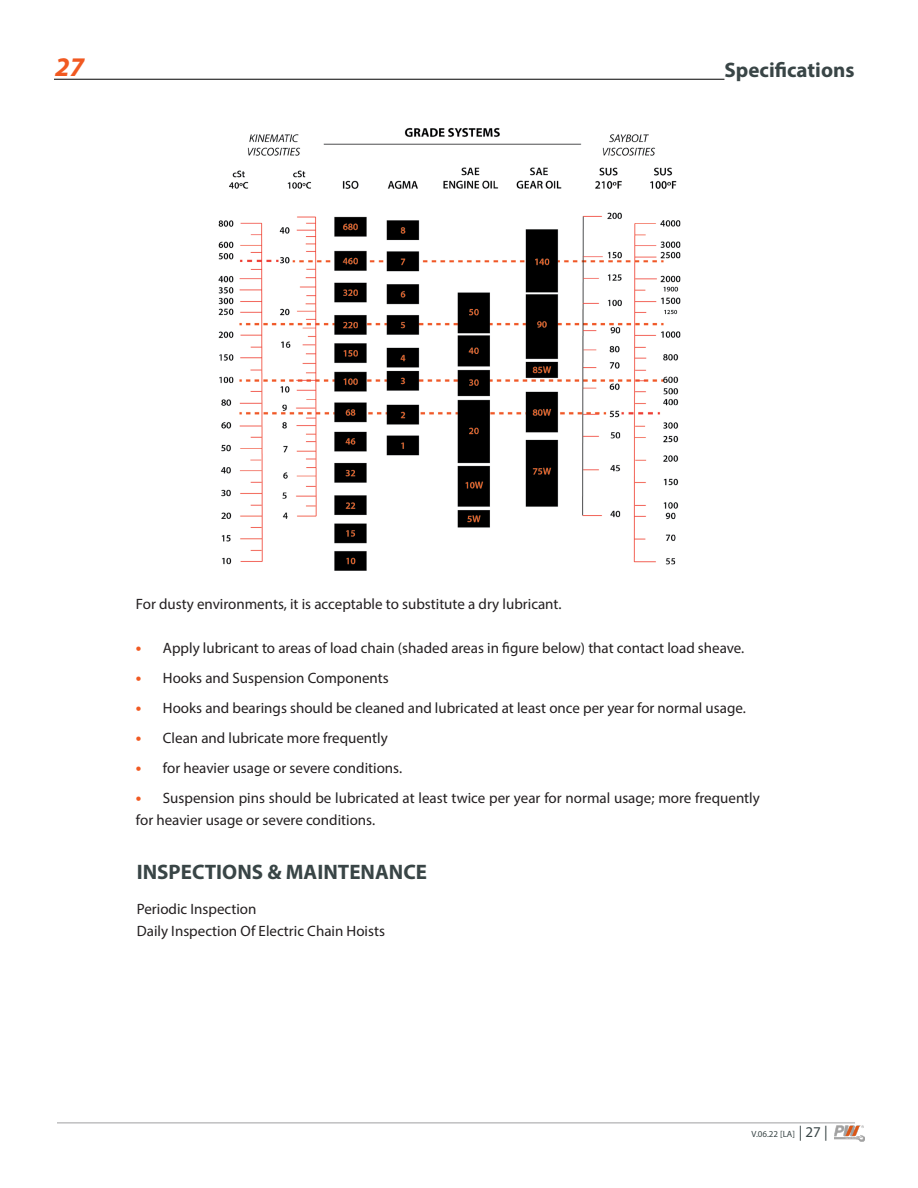
<style>
.page{position:relative;width:918px;height:1188px;background:#fff}
.page>*{position:absolute;margin:0;border:0;box-sizing:border-box;transform-origin:0 0}
.t1{font:italic 700 27px "Myriad Pro";color:#f15921}
.Subtitles{font:700 21px "Myriad Pro";color:#394546}
.Paragraph_Style_1{font:15px/22.5px "Myriad Pro";color:#231f20}
.Paragraph_1{font:9px "Myriad Pro";color:#394546}
.s1{font-weight:700;font-size:16.5px;color:#f15921}
.s2{font-size:15px}
</style>
<div class="page">
<hr style="left:54px;top:79px;width:670px;height:1px;background:#000">
<hr style="left:57px;top:1123px;width:798px;height:1px;background:#a0a0a1">
<img style="left:834px;top:1122px;width:30px;height:20px">
<img style="left:218px;top:127px;width:463px;height:444px">
<p class="t1" style="left:55px;top:49px;width:31px">27</p>
<p class="Subtitles" style="left:724px;top:56px;width:132px">Specifications</p>
<p class="Paragraph_Style_1" style="left:136px;top:592px;width:427px">For dusty environments, it is acceptable to substitute a dry lubricant.</p>
<p class="Paragraph_Style_1" style="left:136px;top:636px;width:610px"><span class="s1">•</span> Apply lubricant to areas of load chain (shaded areas in figure below) that contact load sheave.</p>
<p class="Paragraph_Style_1" style="left:136px;top:666px;width:254px"><span class="s1">•</span> Hooks and Suspension Components</p>
<p class="Paragraph_Style_1" style="left:136px;top:696px;width:611px"><span class="s1">•</span> Hooks and bearings should be cleaned and lubricated at least once per year for normal usage.</p>
<p class="Paragraph_Style_1" style="left:136px;top:726px;width:253px"><span class="s1">•</span> Clean and lubricate more frequently</p>
<p class="Paragraph_Style_1" style="left:136px;top:756px;width:268px"><span class="s1">•</span> for heavier usage or severe conditions.</p>
<p class="Paragraph_Style_1" style="left:136px;top:786px;width:625px"><span class="s1">•</span> Suspension pins should be lubricated at least twice per year for normal usage; more frequently for heavier usage or severe conditions.</p>
<p class="Subtitles" style="left:137px;top:858px;width:292px">INSPECTIONS &amp; MAINTENANCE</p>
<p class="Paragraph_Style_1" style="left:137px;top:897px;width:121px">Periodic Inspection</p>
<p class="Paragraph_Style_1" style="left:137px;top:920px;width:250px">Daily Inspection Of Electric Chain Hoists</p>
<p class="Paragraph_1" style="left:752px;top:1128px;width:78px">V.06.22 [LA] <span class="s2">| 27 |</span></p>
</div>
